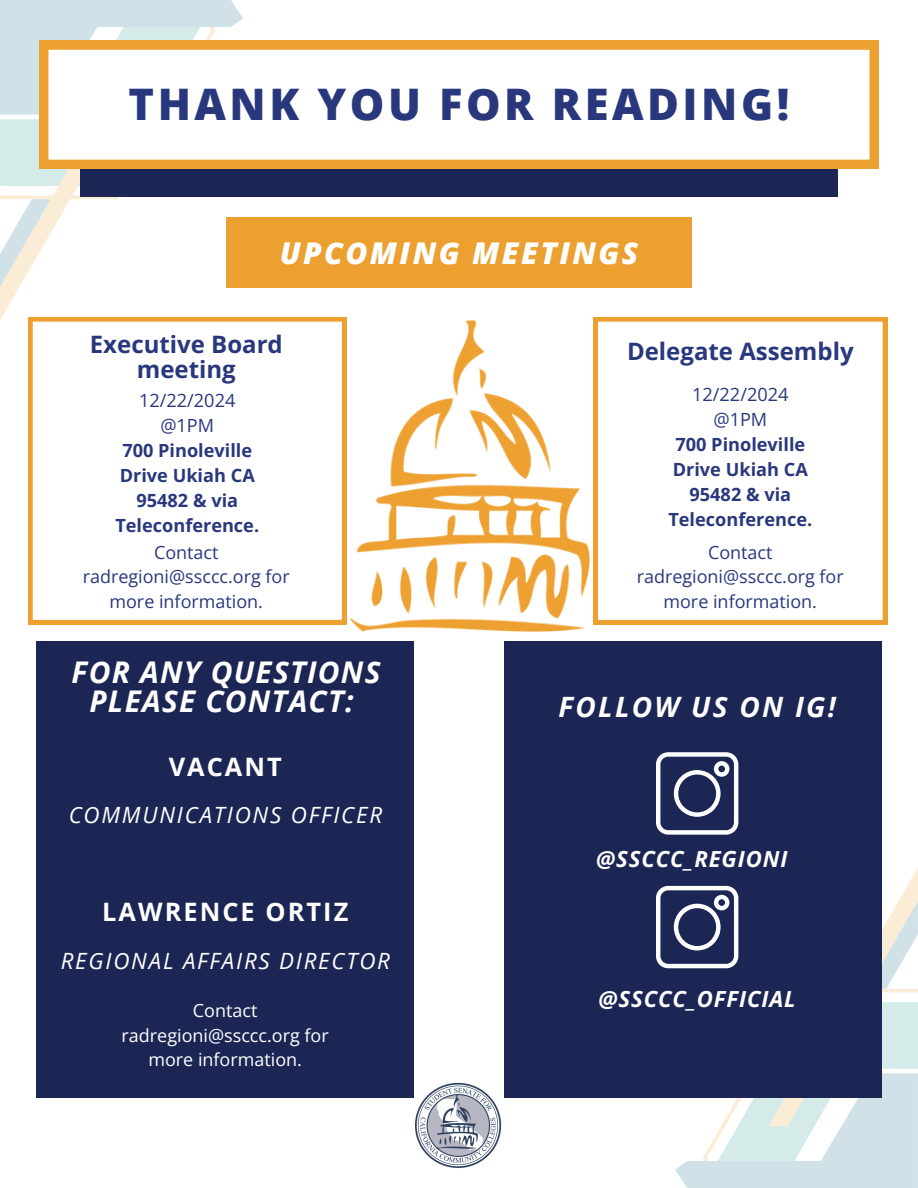
<style>
.page{position:relative;width:918px;height:1188px;background:#fff}
.page>*{position:absolute;margin:0;border:0;box-sizing:border-box;transform-origin:0 0}
.t1{font:800 43.5px "Open Sans";letter-spacing:.08em;color:#29387d}
.t2{font:italic 800 30px "Open Sans";letter-spacing:.08em;color:#fff}
.t3{font:italic 700 29.85px/29.2px "Open Sans";letter-spacing:.04em;color:#fff;text-align:center}
.t4{font:italic 700 28.05px "Open Sans";letter-spacing:.08em;color:#fff}
.t5{font:700 25.35px "Open Sans";letter-spacing:.08em;color:#fff}
.t6{font:700 24px/24.8px "Open Sans";color:#29387d;text-align:center}
.t7{font:italic 22.35px "Open Sans";letter-spacing:.08em;color:#fff}
.t8{font:italic 700 22.2px "Open Sans";letter-spacing:.04em;color:#fff}
.t9{font:700 18.15px/25px "Open Sans";color:#29387d;text-align:center}
.t10{font:18.15px/25px "Open Sans";color:#29387d;text-align:center}
.t11{font:18px/24.8px "Open Sans";color:#29387d;text-align:center}
.t12{font:18px/24.8px "Open Sans";color:#fff;text-align:center}
</style>
<div class="page">
<svg style="left:0;top:0;width:243px;height:320px"></svg>
<div style="left:80px;top:77px;width:758px;height:120px;background:#1b2654"></div>
<svg style="left:39px;top:41px;width:840px;height:128px"></svg>
<div style="left:226px;top:217px;width:466px;height:71px;background:#eca030"></div>
<svg style="left:28px;top:317px;width:318px;height:307px"></svg>
<svg style="left:594px;top:317px;width:293px;height:307px"></svg>
<div style="left:37px;top:642px;width:377px;height:456px;background:#1b2654"></div>
<div style="left:504px;top:642px;width:377px;height:456px;background:#1b2654"></div>
<svg style="left:656px;top:752px;width:82px;height:82px"></svg>
<svg style="left:656px;top:867px;width:262px;height:321px"></svg>
<img style="left:416px;top:1082px;width:86px;height:86px">
<img style="left:351px;top:321px;width:238px;height:310px">
<p class="t1" style="left:129px;top:74px;width:662px">THANK YOU FOR READING!</p>
<h1 class="t2" style="left:280px;top:232px;width:360px">UPCOMING MEETINGS</h1>
<p class="t6" style="left:90px;top:331px;width:194px">Executive Board meeting</p>
<h5 class="t10" style="left:139px;top:387px;width:98px">12/22/2024 @1PM</h5>
<h2 class="t9" style="left:115px;top:437px;width:145px">700 Pinoleville<br>Drive Ukiah CA<br>95482 &amp; via<br>Teleconference.</h2>
<p class="t11" style="left:83px;top:539px;width:209px">Contact radregioni@ssccc.org for more information.</p>
<p class="t3" style="left:72px;top:657px;width:310px">FOR ANY QUESTIONS<br>PLEASE CONTACT:</p>
<p class="t5" style="left:169px;top:749px;width:115px">VACANT</p>
<h4 class="t7" style="left:69px;top:800px;width:315px">COMMUNICATIONS OFFICER</h4>
<p class="t5" style="left:102px;top:894px;width:248px">LAWRENCE ORTIZ</p>
<p class="t7" style="left:61px;top:945px;width:331px">REGIONAL AFFAIRS DIRECTOR</p>
<h3 class="t12" style="left:122px;top:998px;width:209px">Contact radregioni@ssccc.org for more information.</h3>
<h2 class="t6" style="left:627px;top:339px;width:228px">Delegate Assembly</h2>
<h2 class="t10" style="left:692px;top:381px;width:98px">12/22/2024 @1PM</h2>
<p class="t9" style="left:668px;top:432px;width:145px">700 Pinoleville<br>Drive Ukiah CA<br>95482 &amp; via<br>Teleconference.</p>
<h4 class="t11" style="left:637px;top:539px;width:209px">Contact radregioni@ssccc.org for more information.</h4>
<p class="t4" style="left:559px;top:687px;width:279px">FOLLOW US ON IG!</p>
<p class="t8" style="left:596px;top:843px;width:193px">@SSCCC_REGIONI</p>
<p class="t8" style="left:599px;top:983px;width:199px">@SSCCC_OFFICIAL</p>
</div>
